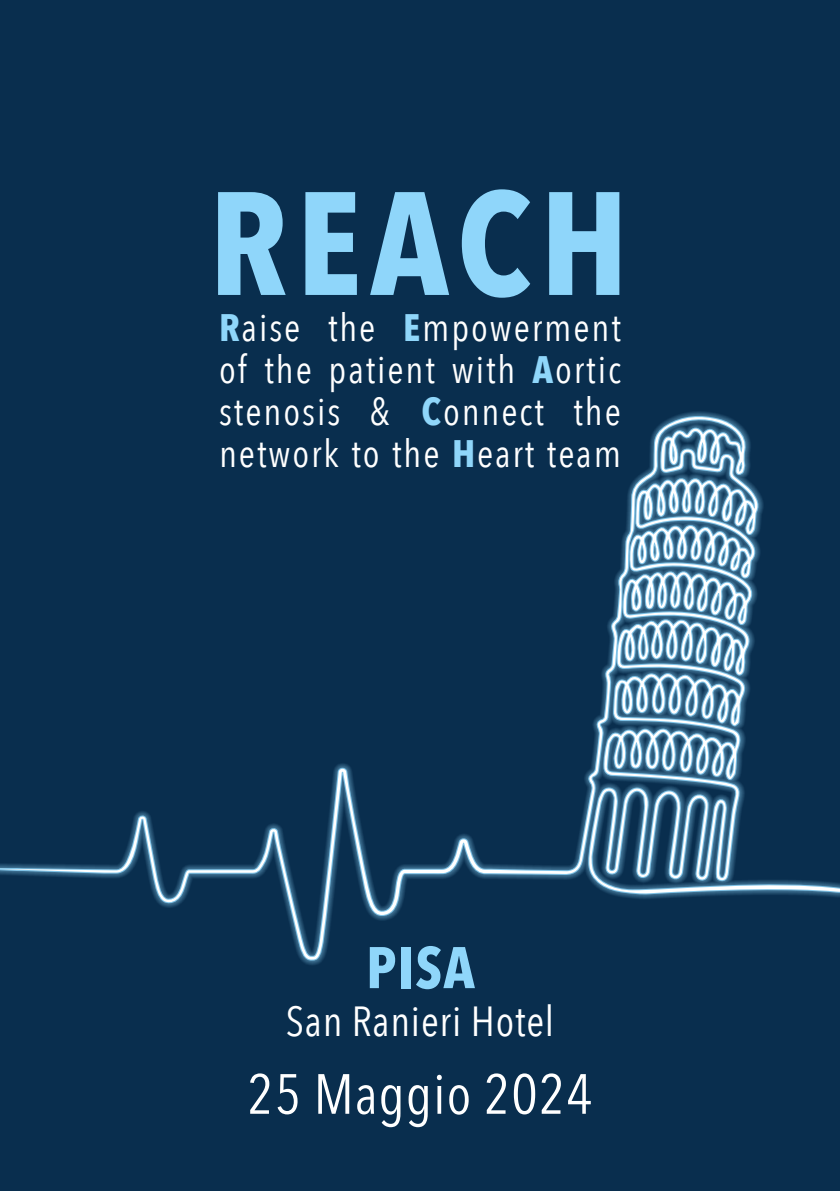
<style>
.page{position:relative;width:840px;height:1191px;background:#fff}
.page>*{position:absolute;margin:0;border:0;box-sizing:border-box;transform-origin:0 0}
.t1{font:700 145.2px "Avenir Next Condensed";letter-spacing:.06em;color:#8fd6fa}
.t2{font:700 58px "Avenir Next Condensed";color:#8fd6fa}
.t3{font:56px "Avenir Next Condensed";letter-spacing:.02em;color:#fff}
.t4{font:42px "Avenir Next Condensed";letter-spacing:.02em;color:#fff}
.t5{font:38.2px/41.8px "Avenir Next Condensed";letter-spacing:.05em;color:#fff;text-align:justify}
.s1{font-weight:700;color:#8fd6fa}
</style>
<div class="page">
<div style="left:0;top:0;width:839px;height:1191px;background:#092e4e"></div>
<svg style="left:0;top:415px;width:839px;height:545px"></svg>
<p class="t1" style="left:209px;top:155px;width:421px">REACH</p>
<p class="t5" style="left:219px;top:305px;width:403px"><span class="s1">R</span>aise the <span class="s1">E</span>mpowerment of the patient with <span class="s1">A</span>ortic stenosis &amp; <span class="s1">C</span>onnect the network to the <span class="s1">H</span>eart team</p>
<p class="t2" style="left:366px;top:932px;width:110px">PISA</p>
<p class="t4" style="left:285px;top:985px;width:270px">San Ranieri Hotel</p>
<p class="t3" style="left:247px;top:1046px;width:346px">25 Maggio 2024</p>
</div>
